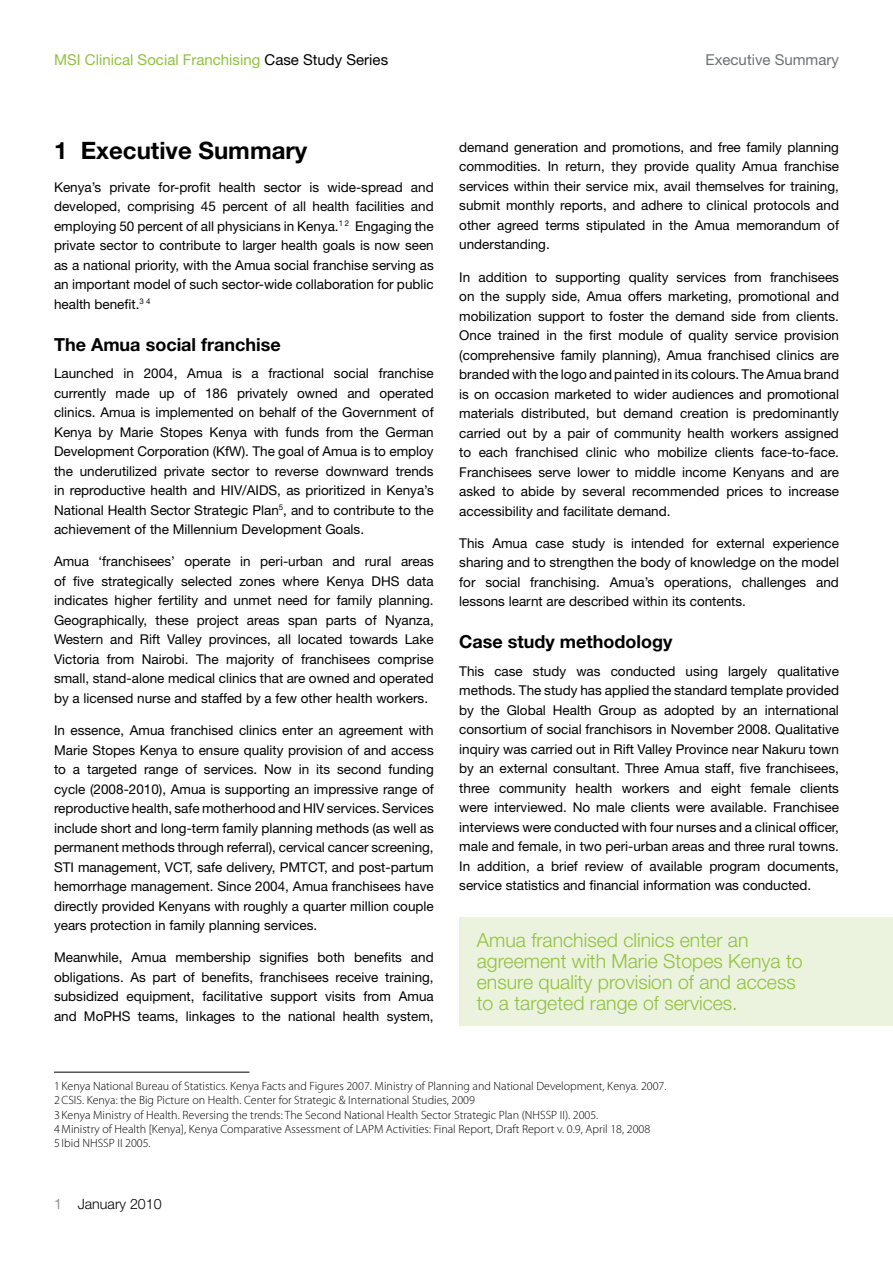
<style>
.page{position:relative;width:893px;height:1263px;background:#fff}
.page>*{position:absolute;margin:0;border:0;box-sizing:border-box;transform-origin:0 0}
.t1{font:700 24px "Helvetica Neue LT Std";color:#000}
.t2{font:300 19.5px/21px "Helvetica Neue LT Std";color:#90c23e}
.t3{font:700 18px "Helvetica Neue LT Std";color:#000}
.t4{font:15px "Helvetica Neue LT Std";color:#90c23e}
.t5{font:15px "Helvetica Neue LT Std";color:#6d6f71}
.t6{font:300 14.25px "Helvetica Neue LT Std";color:#000}
.t7{font:13.5px/19.5px "Helvetica Neue LT Std";color:#000;text-align:justify}
.t8{font:300 12px/14.4px "Myriad Pro";color:#000}
.s1{color:#000}
.s2{font-weight:400;color:#939598}
</style>
<div class="page">
<hr style="left:54px;top:1072px;width:195px;height:1px;background:#000">
<div style="left:459px;top:917px;width:434px;height:109px;background:#ebf2dd"></div>
<p class="t4" style="left:54px;top:50px;width:336px">MSI Clinical Social Franchising <span class="s1">Case Study Series</span></p>
<p class="t5" style="left:706px;top:50px;width:135px">Executive Summary</p>
<h1 class="t1" style="left:54px;top:136px;width:255px">1 Executive Summary</h1>
<p class="t7" style="left:54px;top:177px;width:381px">Kenya’s private for-profit health sector is wide-spread and developed, comprising 45 percent of all health facilities and employing 50 percent of all physicians in Kenya.<sup>1</sup> <sup>2</sup> Engaging the private sector to contribute to larger health goals is now seen as a national priority, with the Amua social franchise serving as an important model of such sector-wide collaboration for public health benefit.<sup>3</sup> <sup>4</sup></p>
<h3 class="t3" style="left:54px;top:333px;width:228px">The Amua social franchise</h3>
<p class="t7" style="left:54px;top:363px;width:381px">Launched in 2004, Amua is a fractional social franchise currently made up of 186 privately owned and operated clinics. Amua is implemented on behalf of the Government of Kenya by Marie Stopes Kenya with funds from the German Development Corporation (KfW). The goal of Amua is to employ the underutilized private sector to reverse downward trends in reproductive health and HIV/AIDS, as prioritized in Kenya’s National Health Sector Strategic Plan<sup>5</sup>, and to contribute to the achievement of the Millennium Development Goals.</p>
<p class="t7" style="left:54px;top:552px;width:381px">Amua ‘franchisees’ operate in peri-urban and rural areas of five strategically selected zones where Kenya DHS data indicates higher fertility and unmet need for family planning.<br>Geographically, these project areas span parts of Nyanza, Western and Rift Valley provinces, all located towards Lake Victoria from Nairobi. The majority of franchisees comprise small, stand-alone medical clinics that are owned and operated by a licensed nurse and staffed by a few other health workers.</p>
<p class="t7" style="left:54px;top:720px;width:381px">In essence, Amua franchised clinics enter an agreement with Marie Stopes Kenya to ensure quality provision of and access to a targeted range of services. Now in its second funding cycle (2008-2010), Amua is supporting an impressive range of reproductive health, safe motherhood and HIV services. Services include short and long-term family planning methods (as well as permanent methods through referral), cervical cancer screening, STI management, VCT, safe delivery, PMTCT, and post-partum hemorrhage management. Since 2004, Amua franchisees have directly provided Kenyans with roughly a quarter million couple years protection in family planning services.</p>
<p class="t7" style="left:54px;top:948px;width:381px">Meanwhile, Amua membership signifies both benefits and obligations. As part of benefits, franchisees receive training, subsidized equipment, facilitative support visits from Amua and MoPHS teams, linkages to the national health system,</p>
<p class="t7" style="left:459px;top:137px;width:381px">demand generation and promotions, and free family planning commodities. In return, they provide quality Amua franchise services within their service mix, avail themselves for training, submit monthly reports, and adhere to clinical protocols and other agreed terms stipulated in the Amua memorandum of understanding.</p>
<p class="t7" style="left:459px;top:267px;width:381px">In addition to supporting quality services from franchisees on the supply side, Amua offers marketing, promotional and mobilization support to foster the demand side from clients.<br>Once trained in the first module of quality service provision (comprehensive family planning), Amua franchised clinics are branded with the logo and painted in its colours. The Amua brand is on occasion marketed to wider audiences and promotional materials distributed, but demand creation is predominantly carried out by a pair of community health workers assigned to each franchised clinic who mobilize clients face-to-face.<br>Franchisees serve lower to middle income Kenyans and are asked to abide by several recommended prices to increase accessibility and facilitate demand.</p>
<p class="t7" style="left:459px;top:533px;width:381px">This Amua case study is intended for external experience sharing and to strengthen the body of knowledge on the model for social franchising. Amua’s operations, challenges and lessons learnt are described within its contents.</p>
<h3 class="t3" style="left:459px;top:631px;width:215px">Case study methodology</h3>
<p class="t7" style="left:459px;top:661px;width:381px">This case study was conducted using largely qualitative methods. The study has applied the standard template provided by the Global Health Group as adopted by an international consortium of social franchisors in November 2008. Qualitative inquiry was carried out in Rift Valley Province near Nakuru town by an external consultant. Three Amua staff, five franchisees, three community health workers and eight female clients were interviewed. No male clients were available. Franchisee interviews were conducted with four nurses and a clinical officer, male and female, in two peri-urban areas and three rural towns.<br>In addition, a brief review of available program documents, service statistics and financial information was conducted.</p>
<h2 class="t2" style="left:477px;top:929px;width:327px">Amua franchised clinics enter an agreement with Marie Stopes Kenya to ensure quality provision of and access to a targeted range of services.</h2>
<p class="t8" style="left:54px;top:1079px;width:614px">1 Kenya National Bureau of Statistics. Kenya Facts and Figures 2007. Ministry of Planning and National Development, Kenya. 2007.<br>2CSIS. Kenya: the Big Picture on Health. Center for Strategic &amp; I nternational Studies, 2009<br>3 Kenya Ministry of Health. Reversing the trends: The Second National Health Sector Strategic Plan (NHSSP II). 2005.<br>4Ministry of Health [Kenya], Kenya Comparative Assessment of LAPM Activities: Final Report, Draft Report v. 0.9, April 18, 2008<br>5 I bid NHSSP II 2005.</p>
<p class="t6" style="left:54px;top:1195px;width:109px"><span class="s2">1</span> January 2010</p>
</div>
